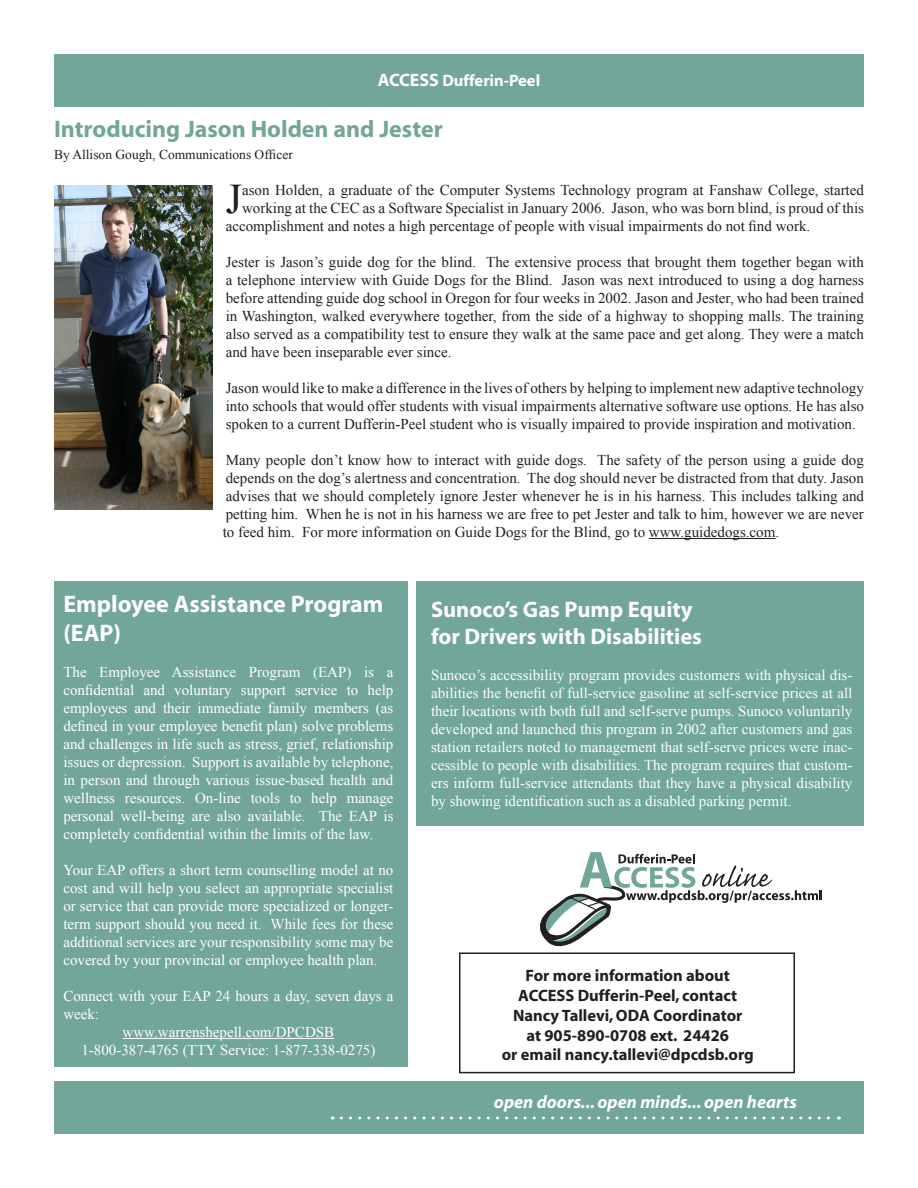
<style>
.page{position:relative;width:918px;height:1188px;background:#fff}
.page>*{position:absolute;margin:0;border:0;box-sizing:border-box;transform-origin:0 0}
.t1{font:42.15px "Times New Roman";color:#231f20}
.t2{font:700 24px "Myriad";color:#72a69a}
.t3{font:700 24px/28.8px "Myriad";color:#fff}
.t4{font:700 22.5px "Myriad";color:#fdfdfd}
.t5{font:italic 700 18px "Myriad";color:#fff}
.t6{font:700 16.5px "Myriad";color:#231f20}
.t7{font:700 16.5px "Myriad";color:#fff}
.t8{font:15px/18px "Times New Roman";color:#231f20;text-align:justify}
.t9{font:15px/18px "Times New Roman";color:#fff;text-align:justify}
.t10{font:15px/18px "Times New Roman";color:#fdfdfd;text-align:justify}
.t11{font:13.5px "Times New Roman";color:#231f20}
.s1{font-size:18px}
</style>
<div class="page">
<div style="left:54px;top:54px;width:810px;height:52px;background:#72a69a"></div>
<div style="left:54px;top:1082px;width:810px;height:52px;background:#72a69a"></div>
<svg style="left:341px;top:1116px;width:498px;height:3px"></svg>
<svg style="left:540px;top:852px;width:282px;height:94px"></svg>
<hr style="left:649px;top:538px;width:126px;height:1px;background:#231f20">
<div style="left:459px;top:952px;width:336px;height:121px;border:2px solid #231f20"></div>
<img style="left:54px;top:185px;width:158px;height:324px">
<div style="left:54px;top:581px;width:354px;height:486px;background:#72a69a"></div>
<hr style="left:123px;top:1038px;width:211px;height:1px;background:#fff">
<div style="left:416px;top:581px;width:448px;height:245px;background:#72a69a"></div>
<p class="t7" style="left:378px;top:72px;width:164px"><span class="s1">ACCESS</span> Dufferin-Peel</p>
<p class="t2" style="left:54px;top:117px;width:390px">Introducing Jason Holden and Jester</p>
<p class="t11" style="left:54px;top:145px;width:240px">By Allison Gough, Communications Officer</p>
<p class="t1" style="left:226px;top:170px;width:18px">J</p>
<p class="t8" style="left:242px;top:181px;width:623px">ason Holden, a graduate of the Computer Systems Technology program at Fanshaw College, started</p>
<p class="t8" style="left:242px;top:199px;width:623px">working at the CEC as a Software Specialist in January 2006. Jason, who was born blind, is proud of this</p>
<p class="t8" style="left:226px;top:217px;width:586px">accomplishment and notes a high percentage of people with visual impairments do not find work.</p>
<p class="t8" style="left:226px;top:253px;width:640px">Jester is Jason’s guide dog for the blind. The extensive process that brought them together began with a telephone interview with Guide Dogs for the Blind. Jason was next introduced to using a dog harness before attending guide dog school in Oregon for four weeks in 2002. Jason and Jester, who had been trained in Washington, walked everywhere together, from the side of a highway to shopping malls. The training also served as a compatibility test to ensure they walk at the same pace and get along. They were a match and have been inseparable ever since.</p>
<p class="t8" style="left:226px;top:379px;width:640px">Jason would like to make a difference in the lives of others by helping to implement new adaptive technology into schools that would offer students with visual impairments alternative software use options. He has also spoken to a current Dufferin-Peel student who is visually impaired to provide inspiration and motivation.</p>
<p class="t8" style="left:223px;top:451px;width:643px">Many people don’t know how to interact with guide dogs. The safety of the person using a guide dog depends on the dog’s alertness and concentration. The dog should never be distracted from that duty. Jason advises that we should completely ignore Jester whenever he is in his harness. This includes talking and petting him. When he is not in his harness we are free to pet Jester and talk to him, however we are never to feed him. For more information on Guide Dogs for the Blind, go to www.guidedogs.com.</p>
<p class="t3" style="left:63px;top:590px;width:322px">Employee Assistance Program (EAP)</p>
<p class="t9" style="left:63px;top:663px;width:332px">The Employee Assistance Program (EAP) is a confidential and voluntary support service to help employees and their immediate family members (as defined in your employee benefit plan) solve problems and challenges in life such as stress, grief, relationship issues or depression. Support is available by telephone, in person and through various issue-based health and wellness resources. On-line tools to help manage personal well-being are also available. The EAP is completely confidential within the limits of the law.</p>
<p class="t9" style="left:63px;top:861px;width:332px">Your EAP offers a short term counselling model at no cost and will help you select an appropriate specialist or service that can provide more specialized or longer&shy;term support should you need it. While fees for these additional services are your responsibility some may be covered by your provincial or employee health plan.</p>
<p class="t9" style="left:63px;top:987px;width:332px">Connect with your EAP 24 hours a day, seven days a week:</p>
<p class="t9" style="left:123px;top:1023px;width:213px">www.warrenshepell.com/DPCDSB</p>
<p class="t9" style="left:81px;top:1041px;width:295px">1-800-387-4765 (TTY Service: 1-877-338-0275)</p>
<p class="t4" style="left:431px;top:598px;width:263px">Sunoco’s Gas Pump Equity</p>
<p class="t4" style="left:431px;top:625px;width:272px">for Drivers with Disabilities</p>
<p class="t10" style="left:431px;top:666px;width:423px">Sunoco’s accessibility program provides customers with physical dis&shy;abilities the benefit of full-service gasoline at self-service prices at all their locations with both full and self-serve pumps. Sunoco voluntarily developed and launched this program in 2002 after customers and gas station retailers noted to management that self-serve prices were inac&shy;cessible to people with disabilities. The program requires that custom&shy;ers inform full-service attendants that they have a physical disability by showing identification such as a disabled parking permit.</p>
<p class="t6" style="left:526px;top:967px;width:206px">For more information about</p>
<p class="t6" style="left:518px;top:987px;width:220px">ACCESS Dufferin-Peel, contact</p>
<p class="t6" style="left:513px;top:1007px;width:231px">Nancy Tallevi, ODA Coordinator</p>
<p class="t6" style="left:526px;top:1027px;width:204px">at 905-890-0708 ext. 24426</p>
<p class="t6" style="left:502px;top:1046px;width:254px">or email nancy.tallevi@dpcdsb.org</p>
<p class="t5" style="left:494px;top:1092px;width:304px">open doors... open minds... open hearts</p>
</div>
